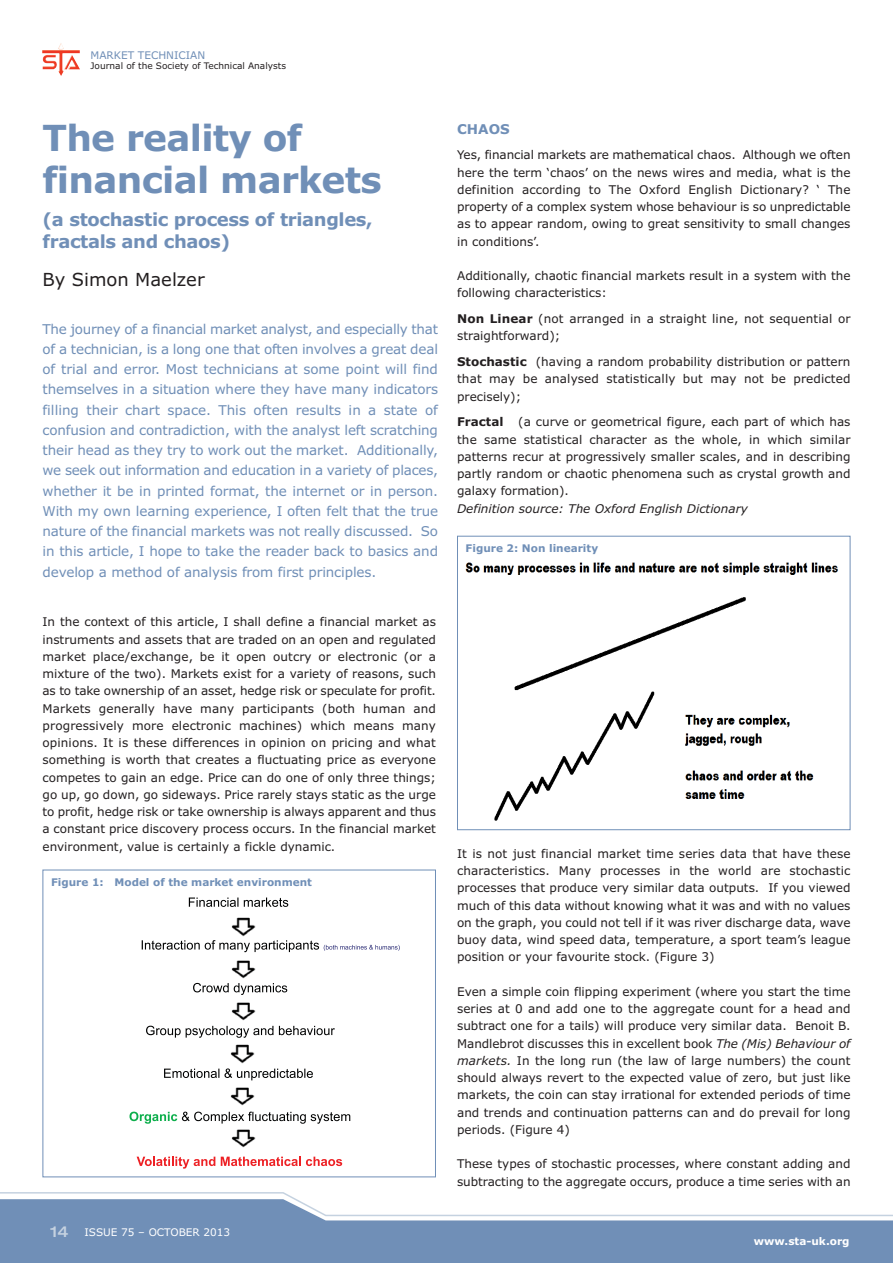
<style>
.page{position:relative;width:893px;height:1263px;background:#fff}
.page>*{position:absolute;margin:0;border:0;box-sizing:border-box;transform-origin:0 0}
.t1{font:700 36px/42px "Verdana";letter-spacing:-.02em;color:#708fb7}
.t2{font:700 18px/22.5px "Verdana";letter-spacing:-.02em;color:#708fb7}
.t3{font:18px "Verdana";color:#231f20}
.t4{font:13.5px/20.2px "Verdana";letter-spacing:-.01em;color:#708fb7;text-align:justify}
.t5{font:700 13.5px "Verdana";color:#708fb7}
.t6{font:12px/17.2px "Verdana";color:#231f20;text-align:justify}
.t7{font:italic 12px "Verdana";color:#231f20}
.t8{font:700 10.5px "Verdana";color:#708fb7}
.t9{font:10.5px "Verdana";color:#fff}
.t10{font:10.5px "Verdana";color:#708fb7}
.t11{font:700 10.5px "Verdana";color:#fff}
.t12{font:9px "Verdana";color:#231f20}
.s1{font-family:"Helvetica Neue";font-weight:500;font-stretch:expanded;font-size:15px;color:#c5d2e0}
.s2{font-weight:700}
.s3{font-style:italic}
</style>
<div class="page">
<div style="left:0;top:1217px;width:893px;height:46px;background:#708fb7"></div>
<svg style="left:0;top:1192px;width:893px;height:25px"></svg>
<img style="left:42px;top:43px;width:38px;height:33px">
<div style="left:457px;top:536px;width:393px;height:294px;border:1px solid #708fb7"></div>
<img style="left:465px;top:562px;width:373px;height:259px">
<svg style="left:189px;top:897px;width:99px;height:10px"></svg>
<svg style="left:142px;top:940px;width:258px;height:12px"></svg>
<svg style="left:193px;top:983px;width:94px;height:12px"></svg>
<svg style="left:146px;top:1026px;width:189px;height:12px"></svg>
<svg style="left:164px;top:1068px;width:149px;height:12px"></svg>
<svg style="left:130px;top:1111px;width:220px;height:13px"></svg>
<img style="left:231px;top:917px;width:25px;height:19px">
<img style="left:231px;top:960px;width:25px;height:19px">
<img style="left:231px;top:1002px;width:25px;height:19px">
<img style="left:230px;top:1044px;width:25px;height:19px">
<img style="left:230px;top:1087px;width:25px;height:19px">
<img style="left:231px;top:1129px;width:25px;height:19px">
<svg style="left:137px;top:1156px;width:205px;height:12px"></svg>
<div style="left:43px;top:870px;width:393px;height:307px;border:1px solid #708fb7"></div>
<p class="t10" style="left:91px;top:51px;width:116px">MARKET TECHNICIAN</p>
<p class="t12" style="left:91px;top:62px;width:197px">Journal of the Society of Technical Analysts</p>
<h1 class="t1" style="left:43px;top:120px;width:341px">The reality of financial markets</h1>
<h2 class="t2" style="left:43px;top:210px;width:332px">(a stochastic process of triangles, fractals and chaos)</h2>
<h2 class="t3" style="left:43px;top:272px;width:164px">By Simon Maelzer</h2>
<p class="t4" style="left:43px;top:320px;width:397px">The journey of a financial market analyst, and especially that of a technician, is a long one that often involves a great deal of trial and error. Most technicians at some point will find themselves in a situation where they have many indicators filling their chart space. This often results in a state of confusion and contradiction, with the analyst left scratching their head as they try to work out the market. Additionally, we seek out information and education in a variety of places, whether it be in printed format, the internet or in person.<br>With my own learning experience, I often felt that the true nature of the financial markets was not really discussed. So in this article, I hope to take the reader back to basics and develop a method of analysis from first principles.</p>
<p class="t6" style="left:43px;top:614px;width:395px">In the context of this article, I shall define a financial market as instruments and assets that are traded on an open and regulated market place/exchange, be it open outcry or electronic (or a mixture of the two). Markets exist for a variety of reasons, such as to take ownership of an asset, hedge risk or speculate for profit.<br>Markets generally have many participants (both human and progressively more electronic machines) which means many opinions. It is these differences in opinion on pricing and what something is worth that creates a fluctuating price as everyone competes to gain an edge. Price can do one of only three things; go up, go down, go sideways. Price rarely stays static as the urge to profit, hedge risk or take ownership is always apparent and thus a constant price discovery process occurs. In the financial market environment, value is certainly a fickle dynamic.</p>
<p class="t8" style="left:51px;top:878px;width:263px">Figure 1: Model of the market environment</p>
<p class="t9" style="left:50px;top:1227px;width:182px"><span class="s1">14</span> ISSUE 75 – OCTOBER 2013</p>
<p class="t5" style="left:457px;top:123px;width:54px">CHAOS</p>
<p class="t6" style="left:457px;top:147px;width:395px">Yes, financial markets are mathematical chaos. Although we often here the term ‘chaos’ on the news wires and media, what is the definition according to The Oxford English Dictionary? ‘ The property of a complex system whose behaviour is so unpredictable as to appear random, owing to great sensitivity to small changes in conditions’.</p>
<p class="t6" style="left:457px;top:268px;width:395px">Additionally, chaotic financial markets result in a system with the following characteristics:</p>
<p class="t6" style="left:457px;top:311px;width:395px"><span class="s2">Non Linear</span> (not arranged in a straight line, not sequential or straightforward);</p>
<p class="t6" style="left:457px;top:354px;width:395px"><span class="s2">Stochastic</span> (having a random probability distribution or pattern that may be analysed statistically but may not be predicted precisely);</p>
<p class="t6" style="left:457px;top:414px;width:395px"><span class="s2">Fractal</span> (a curve or geometrical figure, each part of which has the same statistical character as the whole, in which similar patterns recur at progressively smaller scales, and in describing partly random or chaotic phenomena such as crystal growth and galaxy formation).</p>
<p class="t7" style="left:457px;top:504px;width:292px">Definition source: The Oxford English Dictionary</p>
<p class="t8" style="left:466px;top:544px;width:134px">Figure 2: Non linearity</p>
<p class="t6" style="left:457px;top:846px;width:395px">It is not just financial market time series data that have these characteristics. Many processes in the world are stochastic processes that produce very similar data outputs. If you viewed much of this data without knowing what it was and with no values on the graph, you could not tell if it was river discharge data, wave buoy data, wind speed data, temperature, a sport team’s league position or your favourite stock. (Figure 3)</p>
<p class="t6" style="left:457px;top:984px;width:395px">Even a simple coin flipping experiment (where you start the time series at 0 and add one to the aggregate count for a head and subtract one for a tails) will produce very similar data. Benoit B.<br>Mandlebrot discusses this in excellent book <span class="s3">The (Mis) Behaviour of markets.</span> In the long run (the law of large numbers) the count should always revert to the expected value of zero, but just like markets, the coin can stay irrational for extended periods of time and trends and continuation patterns can and do prevail for long periods. (Figure 4)</p>
<p class="t6" style="left:457px;top:1156px;width:395px">These types of stochastic processes, where constant adding and subtracting to the aggregate occurs, produce a time series with an</p>
<p class="t11" style="left:754px;top:1236px;width:97px">www.sta-uk.org</p>
</div>
